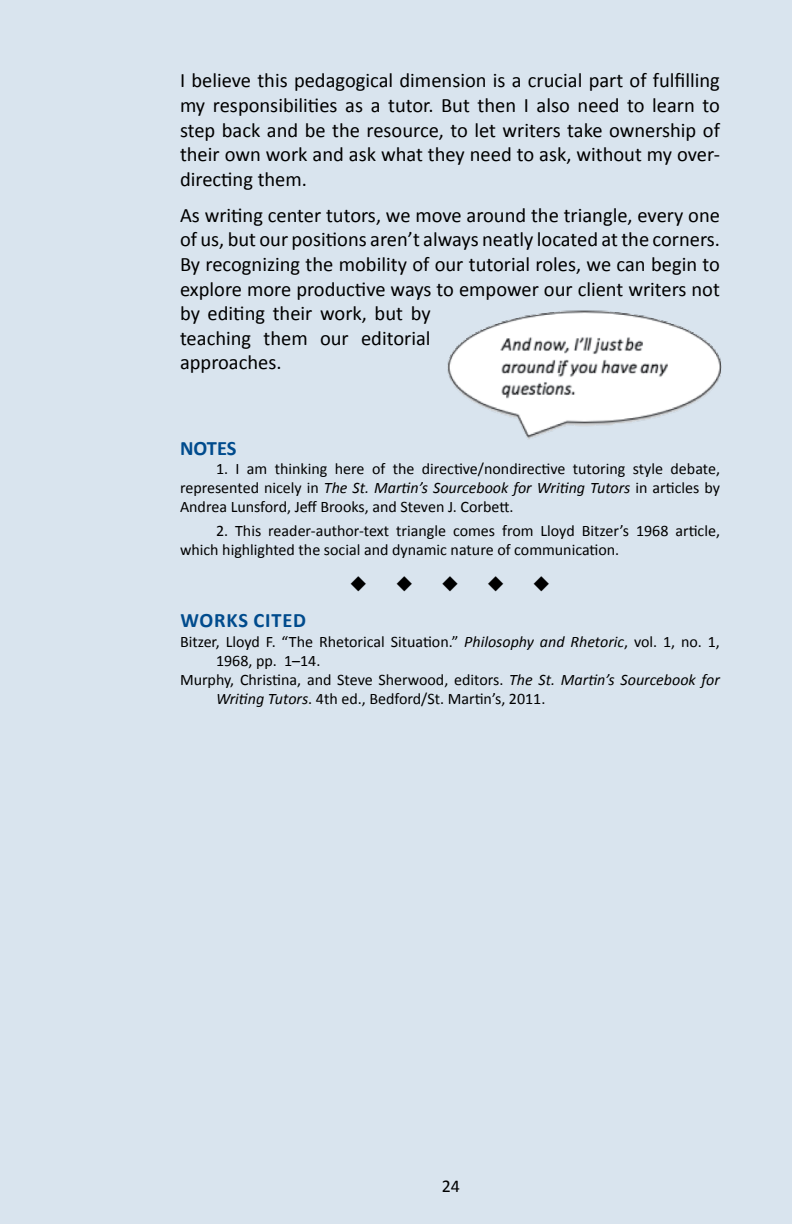
<style>
.page{position:relative;width:792px;height:1224px;background:#d9e4ee}
.page>*{position:absolute;margin:0;border:0;box-sizing:border-box;transform-origin:0 0}
.t1{font:20.4px/24.6px "Calibri";color:#000;text-align:justify}
.t2{font:700 20.4px "Calibri";letter-spacing:.035em;color:#004b8d}
.t3{font:18px "Calibri";color:#000}
.t4{font:16px/19.2px "Calibri";color:#000;text-align:justify}
.s1{font-style:italic}
</style>
<div class="page">
<img style="left:447px;top:310px;width:275px;height:129px">
<hr style="left:791px;top:0;width:1px;height:327px;background:#004b8d">
<p class="t1" style="left:180px;top:68px;width:542px">I believe this pedagogical dimension is a crucial part of fulfilling my responsibilities as a tutor. But then I also need to learn to step back and be the resource, to let writers take ownership of their own work and ask what they need to ask, without my over&shy;directing them.</p>
<p class="t1" style="left:180px;top:203px;width:541px;text-align:left">As writing center tutors, we move around the triangle, every one of us, but our positions aren’t always neatly located at the corners.<br>By recognizing the mobility of our tutorial roles, we can begin to explore more productive ways to empower our client writers not by editing their work, but by<br>teaching them our editorial<br>approaches.</p>
<p class="t2" style="left:180px;top:435px;width:58px">NOTES</p>
<p class="t4" style="left:180px;top:459px;width:542px;text-indent:36px">1. I am thinking here of the directive/nondirective tutoring style debate, represented nicely in <span class="s1">The St. Martin’s Sourcebook for Writing Tutors</span> in articles by Andrea Lunsford, Jeff Brooks, and Steven J. Corbett.</p>
<p class="t4" style="left:180px;top:521px;width:542px;text-indent:36px">2. This reader-author-text triangle comes from Lloyd Bitzer’s 1968 article, which highlighted the social and dynamic nature of communication.</p>
<p class="t2" style="left:180px;top:608px;width:127px">WORKS CITED</p>
<p class="t4" style="left:180px;top:632px;width:541px">Bitzer, Lloyd F. “The Rhetorical Situation.” <span class="s1">Philosophy and Rhetoric</span>, vol. 1, no. 1,</p>
<p class="t4" style="left:216px;top:651px;width:106px">1968, pp. 1–14.</p>
<p class="t4" style="left:180px;top:670px;width:542px">Murphy, Christina, and Steve Sherwood, editors. <span class="s1">The St. Martin’s Sourcebook for</span></p>
<p class="t4" style="left:216px;top:689px;width:331px"><span class="s1">Writing Tutors</span>. 4th ed., Bedford/St. Martin’s, 2011.</p>
<p class="t3" style="left:442px;top:1174px;width:20px">24</p>
</div>
